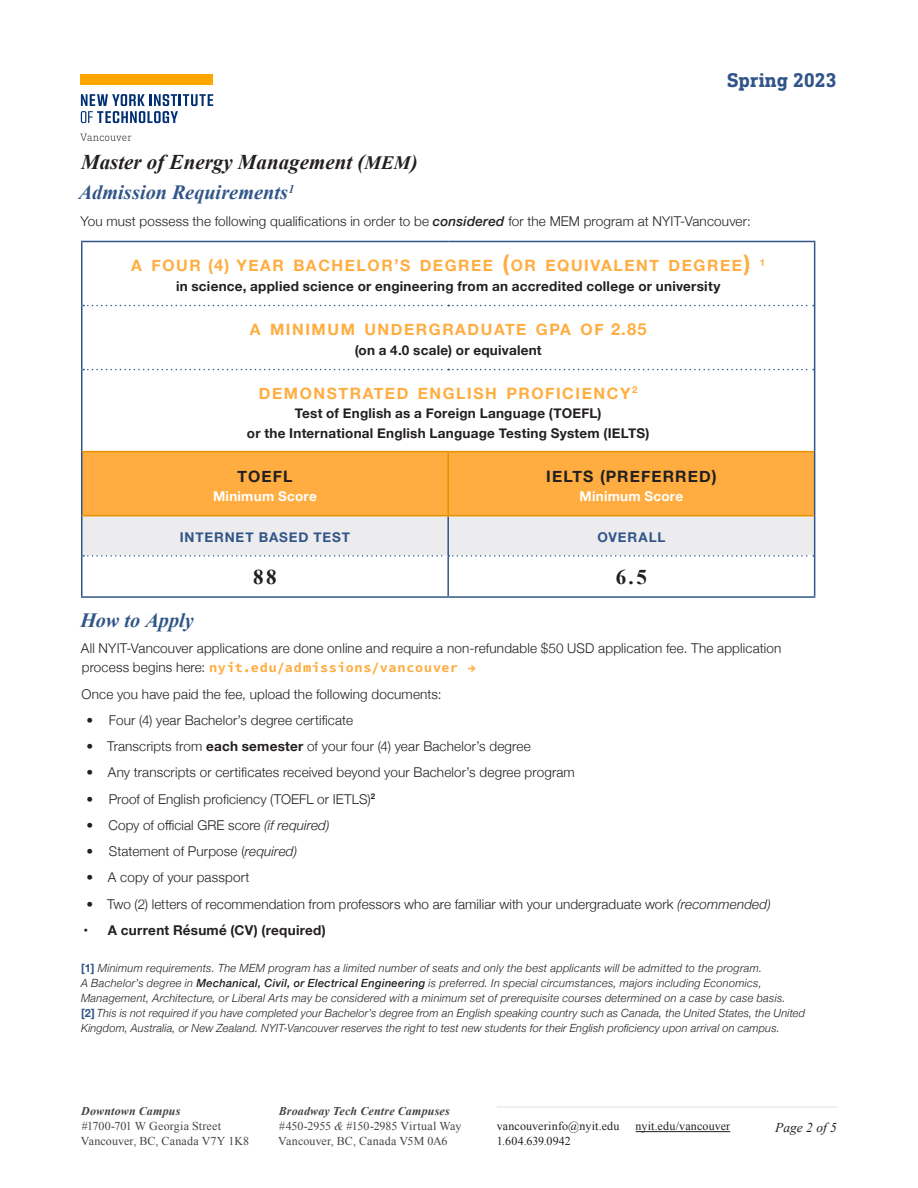
<style>
.page{position:relative;width:918px;height:1188px;background:#fff}
.page>*{position:absolute;margin:0;border:0;box-sizing:border-box;transform-origin:0 0}
.t1{font:italic 700 21px "Times New Roman";color:#231f20}
.t2{font:700 21px "Times New Roman";color:#231f20}
.Subtitle{font:italic 700 20.25px "Times New Roman";color:#315588}
.t3{font:700 20.25px "DIN Next Slab Pro";letter-spacing:-.005em;color:#315588}
.t4{font:700 15.75px "Helvetica Neue";letter-spacing:.1em;color:#ffad40}
.t5{font:700 15.75px "Helvetica Neue";letter-spacing:.07em;color:#231f20}
.Body_9{font:300 13.5px/19.5px "Helvetica Neue";letter-spacing:.01em;color:#231f20}
.t6{font:700 13.5px/19.5px "Helvetica Neue";letter-spacing:.02em;color:#231f20;text-align:center}
.t7{font:700 13.5px "Helvetica Neue";letter-spacing:.02em;color:#fff}
.t8{font:700 13.5px "Helvetica Neue";letter-spacing:.065em;color:#315588}
.t9{font:italic 13.5px "Times New Roman";color:#231f20}
.t10{font:12px/15px "Times New Roman";letter-spacing:.01em;color:#231f20}
.t11{font:italic 700 12px "Times New Roman";letter-spacing:.015em;color:#231f20}
.t12{font:italic 300 11.25px/15px "Helvetica Neue";letter-spacing:.025em;color:#231f20}
.t13{font:700 9.6px "Helvetica Neue";color:#ffad40}
.s1{font-style:inherit}
.s2{font-size:18.9px}
.s3{font-weight:500;font-style:italic}
.s4{font-size:16.5px}
.s5{font-size:22.5px}
.s6{font-family:"Source Code Pro";font-weight:700;color:#ffad40}
.s7{font-weight:700}
.s8{font-style:italic}
.s9{font-weight:700;font-style:normal;color:#315588}
.s10{font-weight:500}
.s11{font-weight:700;font-style:italic}
</style>
<div class="page">
<hr style="left:497px;top:1106px;width:340px;height:2px;background:#ececee">
<hr style="left:636px;top:1131px;width:94px;height:1px;background:#231f20">
<svg style="left:80px;top:133px;width:51px;height:8px"></svg>
<div style="left:81px;top:75px;width:132px;height:10px;background:#ffa700"></div>
<svg style="left:81px;top:94px;width:132px;height:29px"></svg>
<svg style="left:82px;top:242px;width:732px;height:209px"></svg>
<div style="left:82px;top:452px;width:732px;height:63px;background:#ffad40"></div>
<svg style="left:83px;top:305px;width:731px;height:1px"></svg>
<svg style="left:83px;top:369px;width:731px;height:1px"></svg>
<hr style="left:447px;top:557px;width:2px;height:39px;background:#315588">
<svg style="left:82px;top:516px;width:732px;height:41px;background:#eae9ea"></svg>
<hr style="left:81px;top:242px;width:1px;height:64px;background:#315588">
<hr style="left:814px;top:242px;width:1px;height:64px;background:#315588">
<hr style="left:81px;top:306px;width:1px;height:64px;background:#315588">
<hr style="left:814px;top:306px;width:1px;height:64px;background:#315588">
<hr style="left:81px;top:370px;width:1px;height:82px;background:#315588">
<hr style="left:814px;top:370px;width:1px;height:82px;background:#315588">
<hr style="left:81px;top:452px;width:1px;height:64px;background:#315588">
<hr style="left:814px;top:452px;width:1px;height:64px;background:#315588">
<hr style="left:81px;top:516px;width:1px;height:40px;background:#315588">
<hr style="left:814px;top:516px;width:1px;height:40px;background:#315588">
<hr style="left:81px;top:556px;width:1px;height:40px;background:#315588">
<hr style="left:814px;top:556px;width:1px;height:40px;background:#315588">
<hr style="left:81px;top:596px;width:367px;height:2px;background:#315588">
<hr style="left:448px;top:596px;width:367px;height:2px;background:#315588">
<hr style="left:81px;top:241px;width:367px;height:1px;background:#315588">
<hr style="left:448px;top:241px;width:367px;height:1px;background:#315588">
<hr style="left:82px;top:451px;width:366px;height:1px;background:#e59100">
<hr style="left:447px;top:452px;width:2px;height:63px;background:#e59100">
<hr style="left:448px;top:451px;width:366px;height:1px;background:#e59100">
<hr style="left:82px;top:515px;width:366px;height:1px;background:#e59100">
<hr style="left:448px;top:515px;width:366px;height:1px;background:#e59100">
<h1 class="t1" style="left:81px;top:147px;width:338px">Master of Energy Management <span class="s1">(</span><span class="s2">MEM</span><span class="s1">)</span></h1>
<h2 class="t3" style="left:727px;top:68px;width:111px">Spring 2023</h2>
<p class="Subtitle" style="left:79px;top:179px;width:217px">Admission Requirements<sup>1</sup></p>
<p class="Body_9" style="left:81px;top:210px;width:672px">You must possess the following qualifications in order to be <span class="s3">considered</span> for the MEM program at NYIT-Vancouver:</p>
<p class="t4" style="left:131px;top:253px;width:621px">A FOUR <span class="s4">(4)</span> YEAR BACHELOR<span class="s4">’</span>S DEGREE <span class="s5">(</span>OR EQUIVALENT DEGREE<span class="s5">)</span></p>
<p class="t13" style="left:760px;top:255px;width:7px">1</p>
<p class="t6" style="left:176px;top:277px;width:546px">in science, applied science or engineering from an accredited college or university</p>
<p class="t4" style="left:250px;top:317px;width:398px">A MINIMUM UNDERGRADUATE GPA OF <span class="s4">2.85</span></p>
<p class="t6" style="left:355px;top:341px;width:189px">(on a 4.0 scale) or equivalent</p>
<p class="t4" style="left:259px;top:381px;width:380px">DEMONSTRATED ENGLISH PROFICIENCY<sup>2</sup></p>
<p class="t6" style="left:247px;top:404px;width:404px">Test of English as a Foreign Language (TOEFL)<br>or the International English Language Testing System (IELTS)</p>
<p class="t5" style="left:237px;top:464px;width:56px">TOEFL</p>
<p class="t7" style="left:213px;top:486px;width:105px">Minimum Score</p>
<p class="t5" style="left:546px;top:464px;width:172px">IELTS <span class="s4">(</span>PREFERRED<span class="s4">)</span></p>
<p class="t7" style="left:580px;top:486px;width:105px">Minimum Score</p>
<p class="t8" style="left:180px;top:527px;width:172px">INTERNET BASED TEST</p>
<p class="t8" style="left:597px;top:527px;width:70px">OVERALL</p>
<p class="t2" style="left:253px;top:562px;width:25px">88</p>
<p class="t2" style="left:616px;top:562px;width:33px">6.5</p>
<p class="Subtitle" style="left:81px;top:606px;width:115px">How to Apply</p>
<p class="Body_9" style="left:81px;top:637px;width:702px">All NYIT-Vancouver applications are done online and require a non-refundable $50 USD application fee. The application process begins here: <span class="s6">nyit.edu/admissions/vancouver →</span></p>
<p class="Body_9" style="left:82px;top:683px;width:362px">Once you have paid the fee, upload the following documents:</p>
<p class="Body_9" style="left:86px;top:709px;width:268px">• Four (4) year Bachelor’s degree certificate</p>
<p class="Body_9" style="left:86px;top:735px;width:446px">• Transcripts from <span class="s7">each semester</span> of your four (4) year Bachelor’s degree</p>
<p class="Body_9" style="left:86px;top:762px;width:490px">• Any transcripts or certificates received beyond your Bachelor’s degree program</p>
<p class="Body_9" style="left:86px;top:788px;width:290px">• Proof of English proficiency (TOEFL or IETLS)<sup>2</sup></p>
<p class="Body_9" style="left:86px;top:814px;width:245px">• Copy of official GRE score <span class="s8">(if required)</span></p>
<p class="Body_9" style="left:86px;top:840px;width:212px">• Statement of Purpose (<span class="s8">required)</span></p>
<p class="Body_9" style="left:86px;top:867px;width:165px">• A copy of your passport</p>
<p class="Body_9" style="left:86px;top:893px;width:686px">• Two (2) letters of recommendation from professors who are familiar with your undergraduate work <span class="s8">(recommended)</span></p>
<p class="t6" style="left:84px;top:921px;width:244px">• A current Résumé (CV) (required)</p>
<p class="t12" style="left:81px;top:960px;width:706px"><span class="s9">[1]</span> Minimum requirements. The MEM program has a limited number of seats and only the best applicants will be admitted to the program.<br>A Bachelor’s degree in <span class="s10">Mechanical, Civil, or Electrical Engineering</span> is preferred. In special circumstances, majors including Economics,<br>Management, Architecture, or Liberal Arts may be considered with a minimum set of prerequisite courses determined on a case by case basis.</p>
<p class="t12" style="left:81px;top:1005px;width:726px"><span class="s9">[2]</span> This is not required if you have completed your Bachelor’s degree from an English speaking country such as Canada, the United States, the United<br>Kingdom, Australia, or New Zealand. NYIT-Vancouver reserves the right to test new students for their English proficiency upon arrival on campus.</p>
<p class="t11" style="left:81px;top:1103px;width:101px">Downtown Campus</p>
<p class="t10" style="left:81px;top:1119px;width:170px">#1700-701 W Georgia Street<br>Vancouver, BC, Canada V7Y 1K8</p>
<p class="t10" style="left:278px;top:1104px;width:185px"><span class="s11">Broadway Tech Centre Campuses </span>#450-2955 <span class="s8">&amp;</span> #150-2985 Virtual Way<br>Vancouver, BC, Canada V5M 0A6</p>
<p class="t10" style="left:497px;top:1119px;width:124px">vancouverinfo@nyit.edu<br>1.604.639.0942</p>
<p class="t10" style="left:636px;top:1119px;width:96px">nyit.edu/vancouver</p>
<p class="t9" style="left:775px;top:1118px;width:63px">Page 2 of 5</p>
</div>
